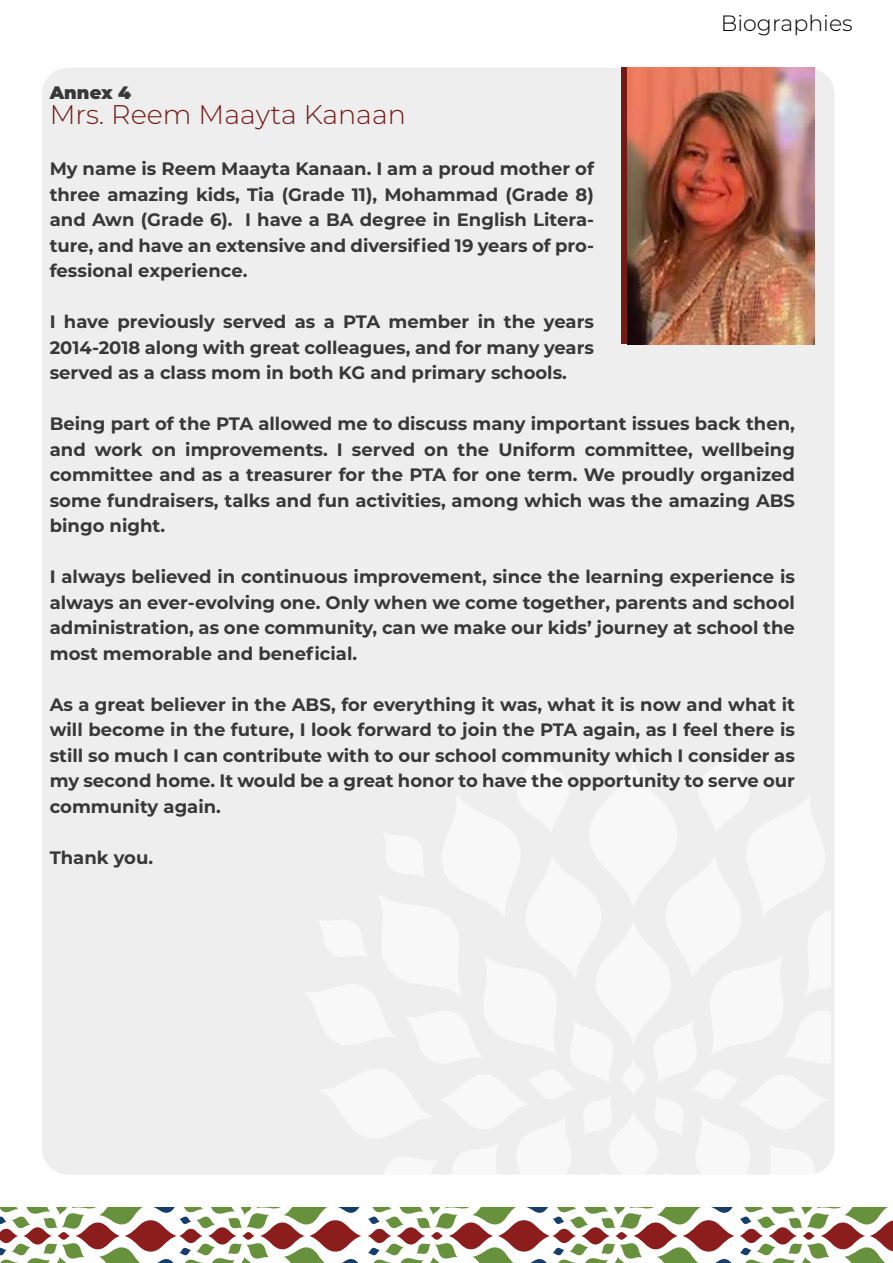
<style>
.page{position:relative;width:893px;height:1263px;background:#fff}
.page>*{position:absolute;margin:0;border:0;box-sizing:border-box;transform-origin:0 0}
.t1{font:300 27px "Montserrat";color:#741a15}
.t2{font:300 22.05px "Montserrat";color:#000}
.t3{font:700 18px/25.5px "Montserrat";color:#383838;text-align:justify}
.t4{font:900 18px "Montserrat";color:#383838}
</style>
<div class="page">
<div style="left:42px;top:68px;width:792px;height:1106px;background:#eee;border-radius:26px"></div>
<div style="left:596px;top:920px;width:75px;height:125px;background:#f8f8f8;border-radius:50%"></div>
<div style="left:623px;top:1060px;width:21px;height:36px;background:#f8f8f8;border-radius:50%"></div>
<div style="left:589px;top:762px;width:88px;height:145px;background:#f8f8f8;border-radius:50%"></div>
<div style="left:609px;top:1111px;width:48px;height:80px;background:#f8f8f8;border-radius:50%"></div>
<div style="left:621px;top:67px;width:7px;height:277px;background:#741a15"></div>
<svg style="left:633px;top:1222px;width:45px;height:27px"></svg>
<svg style="left:615px;top:1232px;width:13px;height:8px"></svg>
<svg style="left:682px;top:1220px;width:53px;height:31px"></svg>
<svg style="left:552px;top:1229px;width:24px;height:14px"></svg>
<svg style="left:581px;top:1227px;width:29px;height:17px"></svg>
<svg style="left:709px;top:1207px;width:184px;height:56px"></svg>
<svg style="left:449px;top:1222px;width:44px;height:27px"></svg>
<svg style="left:431px;top:1232px;width:12px;height:8px"></svg>
<svg style="left:498px;top:1220px;width:52px;height:31px"></svg>
<svg style="left:368px;top:1229px;width:23px;height:14px"></svg>
<svg style="left:397px;top:1227px;width:28px;height:17px"></svg>
<svg style="left:524px;top:1207px;width:177px;height:23px"></svg>
<svg style="left:524px;top:1241px;width:177px;height:22px"></svg>
<svg style="left:260px;top:1222px;width:45px;height:27px"></svg>
<svg style="left:242px;top:1232px;width:13px;height:8px"></svg>
<svg style="left:309px;top:1220px;width:52px;height:31px"></svg>
<svg style="left:179px;top:1229px;width:24px;height:14px"></svg>
<svg style="left:208px;top:1227px;width:28px;height:17px"></svg>
<svg style="left:336px;top:1207px;width:181px;height:23px"></svg>
<svg style="left:336px;top:1241px;width:181px;height:22px"></svg>
<div style="left:125px;top:1220px;width:52px;height:31px;background:#8b1d1c;border-radius:50%"></div>
<svg style="left:151px;top:1207px;width:177px;height:23px"></svg>
<svg style="left:151px;top:1241px;width:177px;height:22px"></svg>
<svg style="left:0;top:1207px;width:143px;height:56px"></svg>
<img style="left:628px;top:67px;width:186px;height:277px">
<p class="t2" style="left:721px;top:8px;width:133px">Biographies</p>
<p class="t4" style="left:50px;top:79px;width:83px">Annex 4</p>
<h1 class="t1" style="left:50px;top:96px;width:358px">Mrs. Reem Maayta Kanaan</h1>
<p class="t3" style="left:50px;top:155px;width:546px">My name is Reem Maayta Kanaan. I am a proud mother of three amazing kids, Tia (Grade 11), Mohammad (Grade 8) and Awn (Grade 6). I have a BA degree in English Litera&shy;ture, and have an extensive and diversified 19 years of pro&shy;fessional experience.</p>
<p class="t3" style="left:50px;top:308px;width:546px">I have previously served as a PTA member in the years 2014-2018 along with great colleagues, and for many years served as a class mom in both KG and primary schools.</p>
<p class="t3" style="left:50px;top:410px;width:747px">Being part of the PTA allowed me to discuss many important issues back then, and work on improvements. I served on the Uniform committee, wellbeing committee and as a treasurer for the PTA for one term. We proudly organized some fundraisers, talks and fun activities, among which was the amazing ABS bingo night.</p>
<p class="t3" style="left:50px;top:563px;width:747px">I always believed in continuous improvement, since the learning experience is always an ever-evolving one. Only when we come together, parents and school administration, as one community, can we make our kids’ journey at school the most memorable and beneficial.</p>
<p class="t3" style="left:50px;top:691px;width:747px">As a great believer in the ABS, for everything it was, what it is now and what it will become in the future, I look forward to join the PTA again, as I feel there is still so much I can contribute with to our school community which I consider as my second home. It would be a great honor to have the opportunity to serve our community again.</p>
<p class="t3" style="left:50px;top:844px;width:105px">Thank you.</p>
</div>
